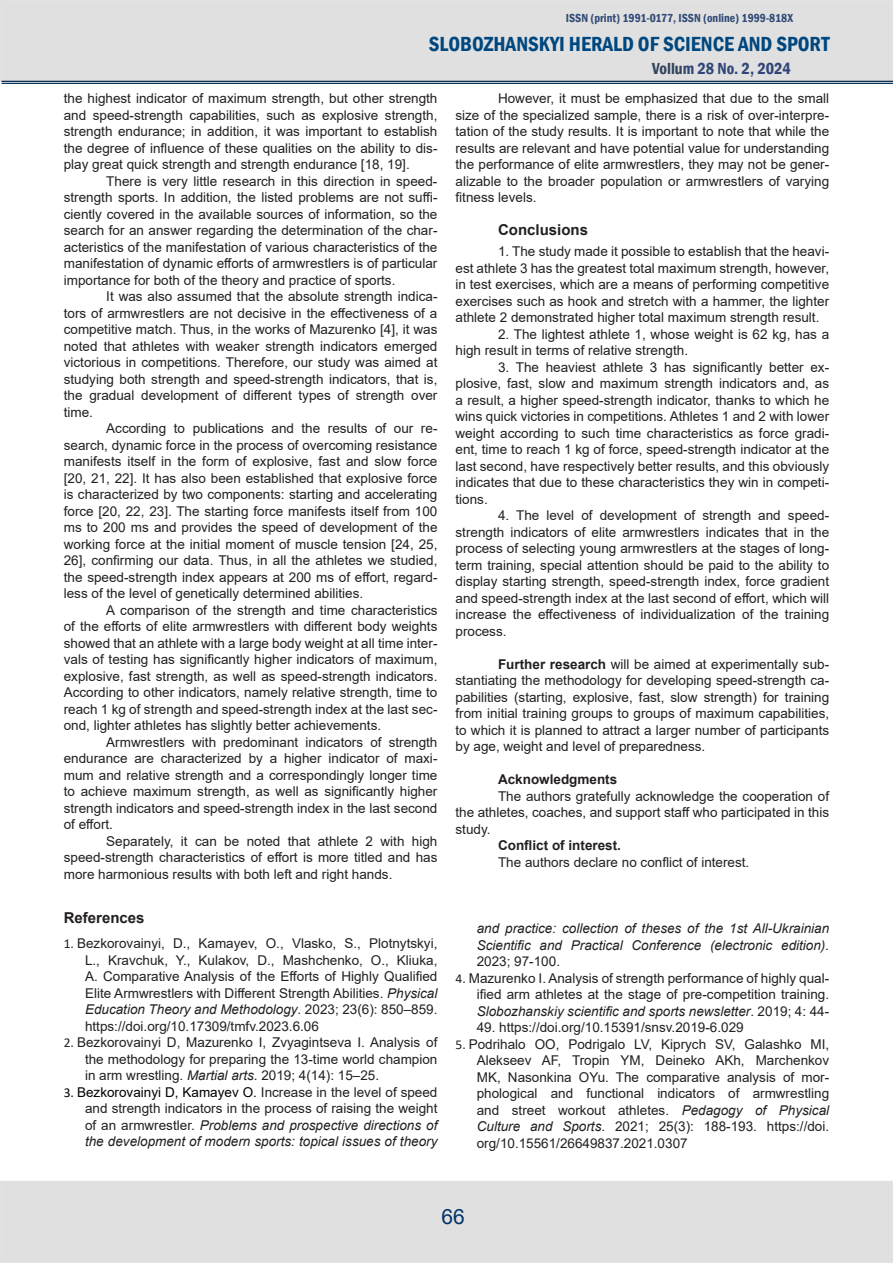
<style>
.page{position:relative;width:893px;height:1263px;background:#fff}
.page>*{position:absolute;margin:0;border:0;box-sizing:border-box;transform-origin:0 0}
.t1{font:600 condensed 21px "Franklin Gothic";color:#00477f}
.t2{font:21px "Arial";color:#036}
.t3{font:600 condensed 16.5px "Franklin Gothic";color:#314677}
.t4{font:700 15px "Arial";color:#231f20}
.t5{font:13.5px/16.5px "Arial";color:#231f20;text-align:justify}
.t6{font:italic 13.5px/16.5px "Arial";color:#231f20;text-align:justify}
.t7{font:700 13.5px "Arial";color:#231f20}
.t8{font:600 condensed 12px "Franklin Gothic";color:#314a76}
.s1{color:#314f5b}
.s2{color:#31455d}
.s3{font-family:"Calibri"}
.s4{font-style:italic}
.s5{font-family:"Calibri";color:#000}
.s6{color:#000}
.s7{font-weight:700}
.s8{font-style:normal}
</style>
<div class="page">
<div style="left:0;top:1181px;width:893px;height:82px;background:#e0e0e0"></div>
<div style="left:0;top:0;width:893px;height:82px;background:#e0e0e0;border:2px solid #e1e2e4"></div>
<hr style="left:2px;top:81px;width:891px;height:1px;background:#0c3153">
<hr style="left:2px;top:83px;width:891px;height:1px;background:#0c3153">
<p class="t8" style="left:566px;top:10px;width:229px"><span class="s1">I</span>SSN (print) 1991-0177, ISSN (online) 1999-818X</p>
<h1 class="t1" style="left:429px;top:30px;width:402px">SLOBOZHANSKYI HERALD OF SCIENCE AND SPORT</h1>
<p class="t3" style="left:652px;top:57px;width:140px"><span class="s2">Vollu</span>m 28 No. 2, 2024</p>
<p class="t5" style="left:64px;top:90px;width:375px">the highest indicator of maximum strength, but other strength and speed-strength capabilities, such as explosive strength, strength endurance; in addition, it was important to establish the degree of influence of these qualities on the ability to dis&shy;play great quick strength and strength endurance [18, 19].</p>
<p class="t5" style="left:64px;top:173px;width:375px;text-indent:43px">There is very little research in this direction in speed&shy;strength sports. In addition, the listed problems are not suffi&shy;ciently covered in the available sources of information, so the search for an answer regarding the determination of the char&shy;acteristics of the manifestation of various characteristics of the manifestation of dynamic efforts of armwrestlers is of particular importance for both of the theory and practice of sports.</p>
<p class="t5" style="left:64px;top:288px;width:375px;text-indent:43px">It was also assumed that the absolute strength indica&shy;tors of armwrestlers are not decisive in the effectiveness of a competitive match. Thus, in the works of Mazurenko [4], it was noted that athletes with weaker strength indicators emerged victorious in competitions. Therefore, our study was aimed at studying both strength and speed-strength indicators, that is, the gradual development of different types of strength over time.</p>
<p class="t5" style="left:64px;top:420px;width:375px;text-indent:43px">According to publications and the results of our re&shy;search, dynamic force in the process of overcoming resistance manifests itself in the form of explosive, fast and slow force [20, 21, 22]. It has also been established that explosive force is characterized by two components: starting and accelerating force [20, 22, 23]. The starting force manifests itself from 100 ms to 200 ms and provides the speed of development of the working force at the initial moment of muscle tension [24, 25, 26], confirming our data. Thus, in all the athletes we studied, the speed-strength index appears at 200 ms of effort, regard&shy;less of the level of genetically determined abilities.</p>
<p class="t5" style="left:64px;top:602px;width:375px;text-indent:43px">A comparison of the strength and time characteristics of the efforts of elite armwrestlers with different body weights showed that an athlete with a large body weight at all time inter&shy;vals of testing has significantly higher indicators of maximum, explosive, fast strength, as well as speed-strength indicators.<br>According to other indicators, namely relative strength, time to reach 1 kg of strength and speed-strength index at the last sec&shy;ond, lighter athletes has slightly better achievements.</p>
<p class="t5" style="left:64px;top:734px;width:375px;text-indent:43px">Armwrestlers with predominant indicators of strength endurance are characterized by a higher indicator of maxi&shy;mum and relative strength and a correspondingly longer time to achieve maximum strength, as well as significantly higher strength indicators and speed-strength index in the last second of effort.</p>
<p class="t5" style="left:64px;top:833px;width:375px;text-indent:43px">Separately, it can be noted that athlete 2 with high speed-strength characteristics of effort is more titled and has more harmonious results with both left and right hands.</p>
<p class="t4" style="left:64px;top:907px;width:82px">References</p>
<p class="t5" style="left:85px;top:935px;width:354px;text-indent:-21px"><span class="s3">1.</span> Bezkorovainyi, D., Kamayev, O., Vlasko, S., Plotnytskyi, L., Kravchuk, Y., Kulakov, D., Mashchenko, O., Kliuka, A. Comparative Analysis of the Efforts of Highly Qualified Elite Armwrestlers with Different Strength Abilities. <span class="s4">Physical Education Theory and Methodology</span>. 2023; 23(6): 850–859. https://doi.org/10.17309/tmfv.2023.6.06</p>
<p class="t5" style="left:85px;top:1034px;width:354px;text-indent:-21px"><span class="s3">2.</span> Bezkorovainyi D, Mazurenko I, Zvyagintseva I. Analysis of the methodology for preparing the 13-time world champion in arm wrestling. <span class="s4">Martial arts</span>. 2019; 4(14): 15–25.</p>
<p class="t5" style="left:85px;top:1083px;width:354px;text-indent:-21px"><span class="s5">3.</span> <span class="s6">Bezkorovainyi D, Kamayev O.</span> Increase in the level of speed and strength indicators in the process of raising the weight of an armwrestler. <span class="s4">Problems and prospective directions of the development of modern sports: topical issues of theory</span></p>
<p class="t5" style="left:455px;top:90px;width:375px;text-indent:43px">However, it must be emphasized that due to the small size of the specialized sample, there is a risk of over-interpre&shy;tation of the study results. It is important to note that while the results are relevant and have potential value for understanding the performance of elite armwrestlers, they may not be gener&shy;alizable to the broader population or armwrestlers of varying fitness levels.</p>
<p class="t4" style="left:498px;top:220px;width:92px">Conclusions</p>
<p class="t5" style="left:455px;top:243px;width:375px;text-indent:43px">1. The study made it possible to establish that the heavi&shy;est athlete 3 has the greatest total maximum strength, however, in test exercises, which are a means of performing competitive exercises such as hook and stretch with a hammer, the lighter athlete 2 demonstrated higher total maximum strength result.</p>
<p class="t5" style="left:455px;top:326px;width:375px;text-indent:43px">2. The lightest athlete 1, whose weight is 62 kg, has a high result in terms of relative strength.</p>
<p class="t5" style="left:455px;top:359px;width:375px;text-indent:43px">3. The heaviest athlete 3 has significantly better ex&shy;plosive, fast, slow and maximum strength indicators and, as a result, a higher speed-strength indicator, thanks to which he wins quick victories in competitions. Athletes 1 and 2 with lower weight according to such time characteristics as force gradi&shy;ent, time to reach 1 kg of force, speed-strength indicator at the last second, have respectively better results, and this obviously indicates that due to these characteristics they win in competi&shy;tions.</p>
<p class="t5" style="left:455px;top:507px;width:375px;text-indent:43px">4. The level of development of strength and speed&shy;strength indicators of elite armwrestlers indicates that in the process of selecting young armwrestlers at the stages of long&shy;term training, special attention should be paid to the ability to display starting strength, speed-strength index, force gradient and speed-strength index at the last second of effort, which will increase the effectiveness of individualization of the training process.</p>
<p class="t5" style="left:455px;top:656px;width:375px;text-indent:43px"><span class="s7">Further research</span> will be aimed at experimentally sub&shy;stantiating the methodology for developing speed-strength ca&shy;pabilities (starting, explosive, fast, slow strength) for training from initial training groups to groups of maximum capabilities, to which it is planned to attract a larger number of participants by age, weight and level of preparedness.</p>
<p class="t7" style="left:498px;top:770px;width:121px">Acknowledgments</p>
<p class="t5" style="left:455px;top:788px;width:375px;text-indent:43px">The authors gratefully acknowledge the cooperation of the athletes, coaches, and support staff who participated in this study.</p>
<p class="t7" style="left:498px;top:836px;width:125px">Conflict of interest.</p>
<p class="t5" style="left:498px;top:854px;width:253px">The authors declare no conflict of interest.</p>
<p class="t6" style="left:477px;top:920px;width:354px">and practice: collection of theses of the 1st All-Ukrainian Scientific and Practical Conference (electronic edition).<br><span class="s8">2023; 97-100.</span></p>
<p class="t5" style="left:477px;top:970px;width:354px;text-indent:-21px"><span class="s3">4.</span> Mazurenko I. Analysis of strength performance of highly qual&shy;ified arm athletes at the stage of pre-competition training.<br><span class="s4">Slobozhanskiy scientific and sports newsletter</span>. 2019; 4: 44-</p>
<p class="t5" style="left:477px;top:1019px;width:268px">49. https://doi.org/10.15391/snsv.2019-6.029</p>
<p class="t5" style="left:477px;top:1036px;width:354px;text-indent:-21px"><span class="s3">5.</span> Podrihalo OO, Podrigalo LV, Kiprych SV, Galashko MI, Alekseev AF, Tropin YM, Deineko AKh, Marchenkov MK, Nasonkina OYu. The comparative analysis of mor&shy;phological and functional indicators of armwrestling and street workout athletes. <span class="s4">Pedagogy of Physical Culture and Sports</span>. 2021; 25(3): 188-193. https://doi. org/10.15561/26649837.2021.0307</p>
<h1 class="t2" style="left:442px;top:1202px;width:25px">66</h1>
</div>
